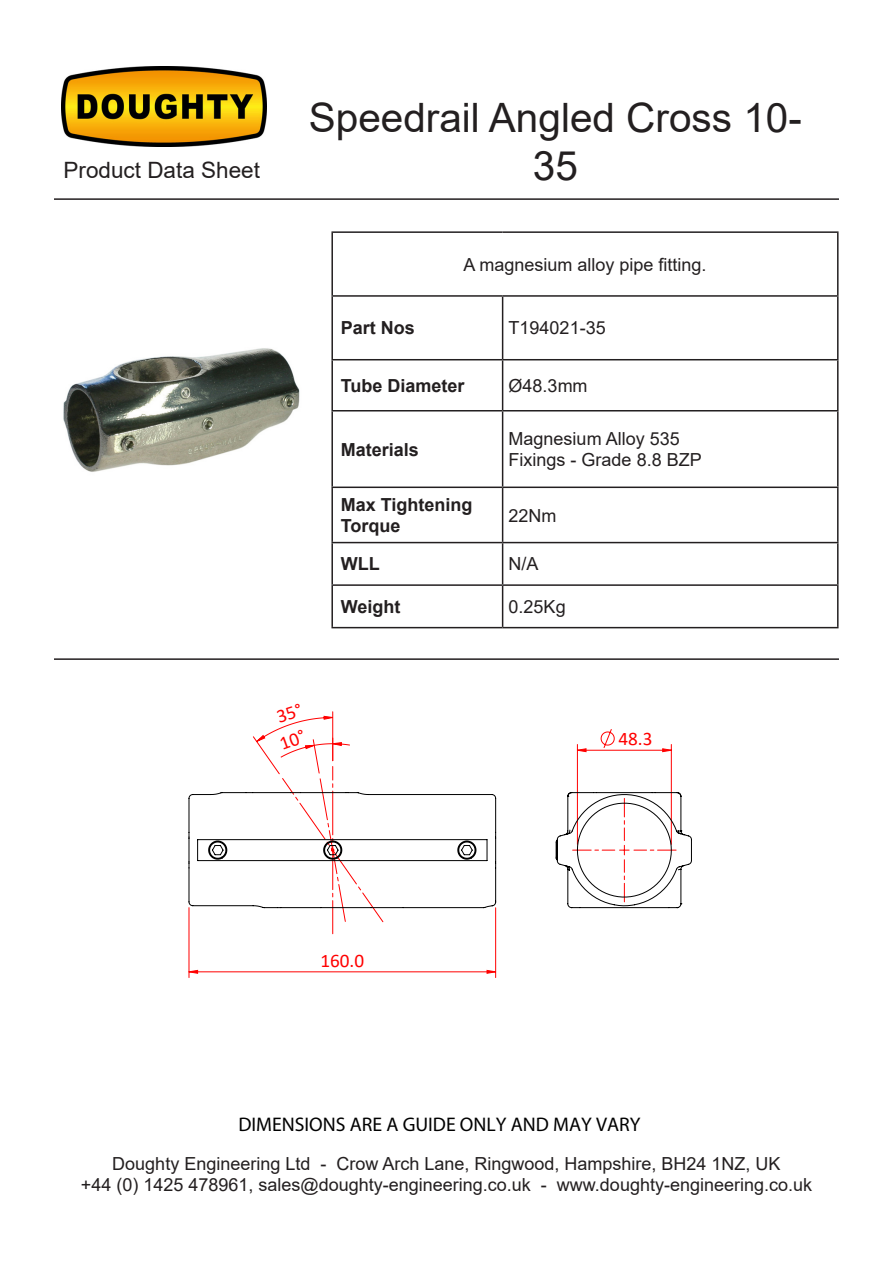
<style>
.page{position:relative;width:893px;height:1263px;background:#fff}
.page>*{position:absolute;margin:0;border:0;box-sizing:border-box;transform-origin:0 0}
.t1{font:40.5px "Arial";color:#231f20}
.t2{font:22.5px "Arial";color:#231f20}
.t3{font:19.8px "Arial";color:#000}
.t4{font:19.2px "Calibri";color:#f00}
.t5{font:18px "Arial";color:#231f20}
.t6{font:700 18px/21.6px "Arial";color:#231f20}
</style>
<div class="page">
<img style="left:62px;top:67px;width:205px;height:79px">
<hr style="left:54px;top:198px;width:785px;height:2px;background:#231f20">
<hr style="left:54px;top:658px;width:785px;height:2px;background:#231f20">
<img style="left:63px;top:348px;width:237px;height:124px">
<hr style="left:151px;top:1223px;width:591px;height:1px;background:#c0c0c0">
<hr style="left:151px;top:679px;width:1px;height:459px;background:#c0c0c0">
<hr style="left:151px;top:679px;width:591px;height:1px;background:#c0c0c0">
<hr style="left:786px;top:679px;width:1px;height:459px;background:#c0c0c0">
<hr style="left:577px;top:744px;width:1px;height:100px;background:#f00">
<hr style="left:671px;top:744px;width:1px;height:100px;background:#f00">
<hr style="left:189px;top:908px;width:1px;height:69px;background:#f00">
<hr style="left:495px;top:908px;width:1px;height:69px;background:#f00">
<svg style="left:577px;top:729px;width:95px;height:23px"></svg>
<svg style="left:188px;top:970px;width:308px;height:4px"></svg>
<svg style="left:555px;top:792px;width:137px;height:116px"></svg>
<hr style="left:331px;top:231px;width:172px;height:2px;background:#231f20">
<hr style="left:331px;top:233px;width:2px;height:62px;background:#231f20">
<hr style="left:503px;top:231px;width:335px;height:2px;background:#231f20">
<hr style="left:837px;top:233px;width:1px;height:62px;background:#231f20">
<hr style="left:331px;top:295px;width:172px;height:2px;background:#231f20">
<hr style="left:331px;top:297px;width:2px;height:62px;background:#231f20">
<hr style="left:503px;top:295px;width:335px;height:2px;background:#231f20">
<hr style="left:502px;top:297px;width:1px;height:62px;background:#231f20">
<hr style="left:837px;top:297px;width:1px;height:62px;background:#231f20">
<hr style="left:331px;top:359px;width:172px;height:1px;background:#231f20">
<hr style="left:331px;top:360px;width:2px;height:50px;background:#231f20">
<hr style="left:503px;top:359px;width:335px;height:1px;background:#231f20">
<hr style="left:502px;top:360px;width:1px;height:50px;background:#231f20">
<hr style="left:837px;top:360px;width:1px;height:50px;background:#231f20">
<hr style="left:331px;top:410px;width:172px;height:1px;background:#231f20">
<hr style="left:331px;top:411px;width:2px;height:75px;background:#231f20">
<hr style="left:503px;top:410px;width:335px;height:1px;background:#231f20">
<hr style="left:502px;top:411px;width:1px;height:75px;background:#231f20">
<hr style="left:837px;top:411px;width:1px;height:75px;background:#231f20">
<hr style="left:331px;top:486px;width:172px;height:2px;background:#231f20">
<hr style="left:331px;top:488px;width:2px;height:54px;background:#231f20">
<hr style="left:503px;top:486px;width:335px;height:2px;background:#231f20">
<hr style="left:502px;top:488px;width:1px;height:54px;background:#231f20">
<hr style="left:837px;top:488px;width:1px;height:54px;background:#231f20">
<hr style="left:331px;top:542px;width:172px;height:1px;background:#231f20">
<hr style="left:331px;top:543px;width:2px;height:41px;background:#231f20">
<hr style="left:503px;top:542px;width:335px;height:1px;background:#231f20">
<hr style="left:502px;top:543px;width:1px;height:41px;background:#231f20">
<hr style="left:837px;top:543px;width:1px;height:41px;background:#231f20">
<hr style="left:331px;top:584px;width:172px;height:2px;background:#231f20">
<hr style="left:331px;top:586px;width:2px;height:41px;background:#231f20">
<hr style="left:503px;top:584px;width:335px;height:2px;background:#231f20">
<hr style="left:502px;top:586px;width:1px;height:41px;background:#231f20">
<hr style="left:837px;top:586px;width:1px;height:41px;background:#231f20">
<hr style="left:331px;top:627px;width:172px;height:1px;background:#231f20">
<hr style="left:503px;top:627px;width:335px;height:1px;background:#231f20">
<svg style="left:188px;top:711px;width:308px;height:223px"></svg>
<p class="t1" style="left:309px;top:90px;width:494px">Speedrail Angled Cross 10-</p>
<p class="t2" style="left:64px;top:154px;width:198px">Product Data Sheet</p>
<p class="t1" style="left:533px;top:138px;width:47px">35</p>
<p class="t5" style="left:463px;top:252px;width:245px">A magnesium alloy pipe fitting.</p>
<p class="t6" style="left:341px;top:317px;width:76px">Part Nos</p>
<p class="t5" style="left:509px;top:316px;width:99px">T194021-35</p>
<p class="t6" style="left:341px;top:375px;width:125px">Tube Diameter</p>
<p class="t5" style="left:509px;top:373px;width:81px">Ø48.3mm</p>
<p class="t6" style="left:341px;top:439px;width:80px">Materials</p>
<p class="t5" style="left:509px;top:426px;width:173px">Magnesium Alloy 535</p>
<p class="t5" style="left:509px;top:448px;width:195px">Fixings - Grade 8.8 BZP</p>
<p class="t6" style="left:341px;top:494px;width:133px">Max Tightening<br>Torque</p>
<p class="t5" style="left:509px;top:503px;width:50px">22Nm</p>
<p class="t6" style="left:341px;top:553px;width:40px">WLL</p>
<p class="t5" style="left:509px;top:552px;width:32px">N/A</p>
<p class="t6" style="left:341px;top:596px;width:61px">Weight</p>
<p class="t5" style="left:509px;top:594px;width:59px">0.25Kg</p>
<p class="t4" style="left:618px;top:725px;width:35px">48.3</p>
<p class="t4" style="left:320px;top:947px;width:45px">160.0</p>
<p class="t3" style="left:238px;top:1112px;width:404px">DIMENSIONS ARE A GUIDE ONLY AND MAY VARY</p>
<p class="t5" style="left:112px;top:1151px;width:670px">Doughty Engineering Ltd - Crow Arch Lane, Ringwood, Hampshire, BH24 1NZ, UK</p>
<p class="t5" style="left:81px;top:1173px;width:733px">+44 (0) 1425 478961, sales@doughty-engineering.co.uk - www.doughty-engineering.co.uk</p>
</div>
